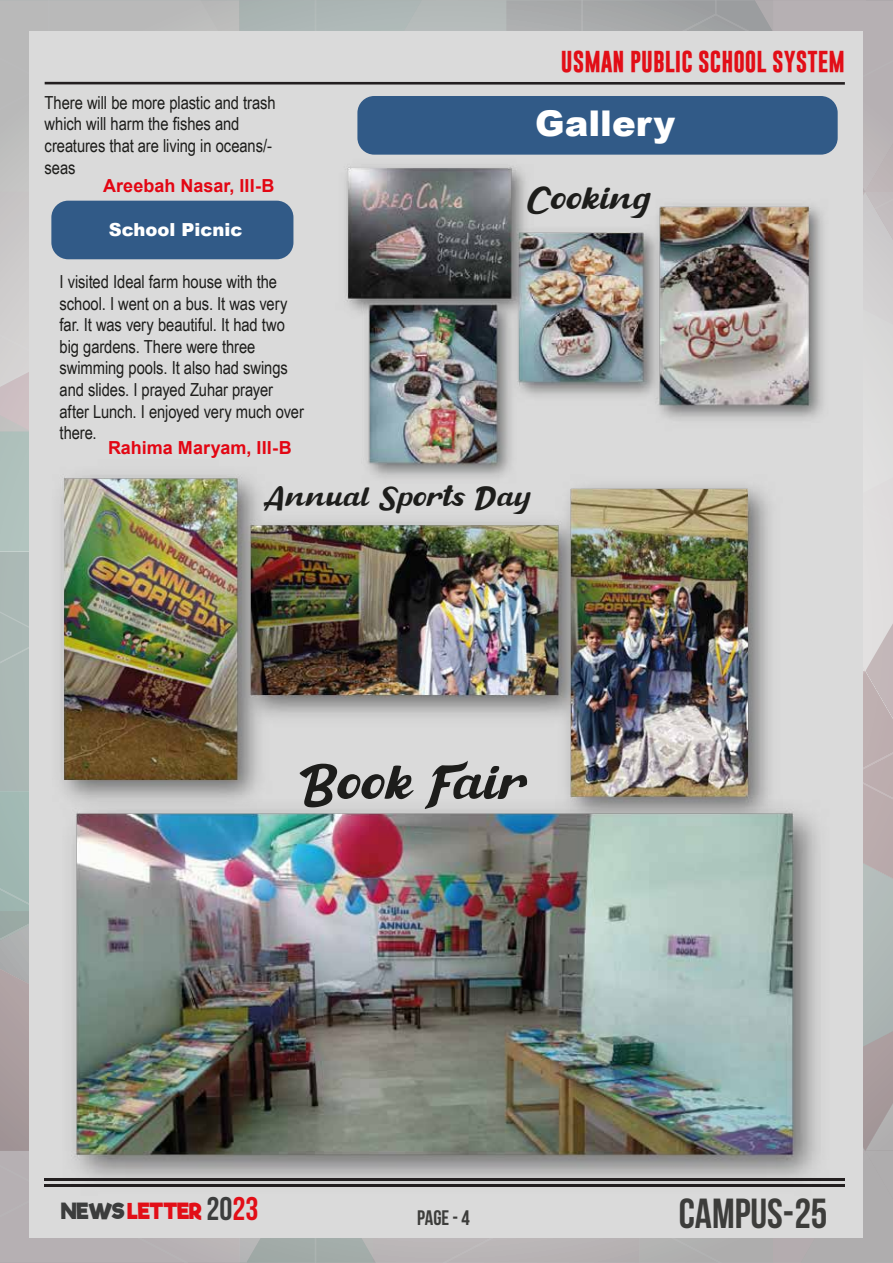
<style>
.page{position:relative;width:893px;height:1263px;background:#fff}
.page>*{position:absolute;margin:0;border:0;box-sizing:border-box;transform-origin:0 0}
.t1{font:50.85px "Buckey";letter-spacing:.025em;color:#1d1d1b}
.t2{font:700 42px "Bebas Neue";color:#3d3d3b}
.t3{font:900 35.4px "Arial";color:#fff}
.t4{font:32.85px "Buckey";letter-spacing:.02em;color:#1d1d1b}
.t5{font:28.5px "Buckey";letter-spacing:.025em;color:#1d1d1b}
.t6{font:700 21.9px "Gobold";color:#e20e17}
.t7{font:700 21px "Riffic Free";color:#e20e17}
.t8{font:700 21px "Bebas Neue";color:#3d3d3b}
.t9{font:18px/21.6px "Arial Narrow";letter-spacing:-.005em;color:#1d1d1b}
.t10{font:700 18px "Arial";color:#e30613}
.t11{font:900 18px "Arial";color:#fff}
.s1{color:#3c3d3d}
.s2{font-family:"Bebas Neue";font-size:32.7px;color:#3c3d3d}
.s3{font-family:"Bebas Neue";font-size:32.7px}
</style>
<div class="page">
<svg style="left:863px;top:799px;width:30px;height:232px;background:#b3b4b3"></svg>
<div style="left:0;top:432px;width:30px;height:119px;background:#b0c2bd"></div>
<div style="left:0;top:663px;width:30px;height:128px;background:#abb9b5"></div>
<svg style="left:0;top:110px;width:30px;height:225px;background:#c8c6c6"></svg>
<svg style="left:443px;top:1031px;width:450px;height:232px;background:#b0acad"></svg>
<svg style="left:316px;top:0;width:266px;height:31px;background:#aeb4b4"></svg>
<div style="left:0;top:0;width:48px;height:110px;background:#b9b9b9"></div>
<svg style="left:0;top:611px;width:30px;height:52px;background:#adbab7"></svg>
<svg style="left:0;top:335px;width:30px;height:51px;background:#d3d0d0"></svg>
<div style="left:582px;top:0;width:134px;height:14px;background:#a1a4a4"></div>
<svg style="left:581px;top:14px;width:174px;height:17px;background:#a3a5a6"></svg>
<svg style="left:0;top:791px;width:376px;height:472px;background:#abacac"></svg>
<svg style="left:48px;top:0;width:268px;height:31px;background:#b5b8b7"></svg>
<svg style="left:755px;top:0;width:138px;height:799px;background:#c9c4c6"></svg>
<div style="left:30px;top:31px;width:833px;height:1207px;background:#dadada"></div>
<hr style="left:45px;top:82px;width:800px;height:3px;background:#231f20">
<div style="left:51px;top:201px;width:242px;height:58px;background:#315a87;border-radius:17px"></div>
<div style="left:357px;top:96px;width:481px;height:59px;background:#315a87;border-radius:17px"></div>
<img style="left:345px;top:166px;width:478px;height:293px">
<img style="left:60px;top:459px;width:710px;height:332px">
<img style="left:54px;top:791px;width:785px;height:396px">
<p class="t9" style="left:45px;top:91px;width:233px">There will be more plastic and trash which will harm the fishes and creatures that are living in oceans/- seas</p>
<p class="t10" style="left:103px;top:173px;width:173px">Areebah Nasar, III-B</p>
<p class="t11" style="left:109px;top:217px;width:135px">School Picnic</p>
<p class="t9" style="left:60px;top:270px;width:246px">I visited Ideal farm house with the school. I went on a bus. It was very far. It was very beautiful. It had two big gardens. There were three swimming pools. It also had swings and slides. I prayed Zuhar prayer after Lunch. I enjoyed very much over there.</p>
<p class="t10" style="left:108px;top:435px;width:185px">Rahima Maryam, III-B</p>
<p class="t6" style="left:561px;top:47px;width:285px">USMAN PUBLIC SCHOOL SYSTEM</p>
<h3 class="t3" style="left:535px;top:98px;width:141px">Gallery</h3>
<h3 class="t4" style="left:526px;top:178px;width:127px">Cooking</h3>
<h3 class="t5" style="left:263px;top:479px;width:270px">Annual Sports Day</h3>
<h1 class="t1" style="left:298px;top:752px;width:232px">Book Fair</h1>
<p class="t7" style="left:61px;top:1198px;width:199px"><span class="s1">NEWS</span>LETTER <span class="s2">20</span><span class="s3">23</span></p>
<p class="t8" style="left:417px;top:1206px;width:54px">PAGE - 4</p>
<h2 class="t2" style="left:679px;top:1191px;width:150px">CAMPUS-25</h2>
</div>
